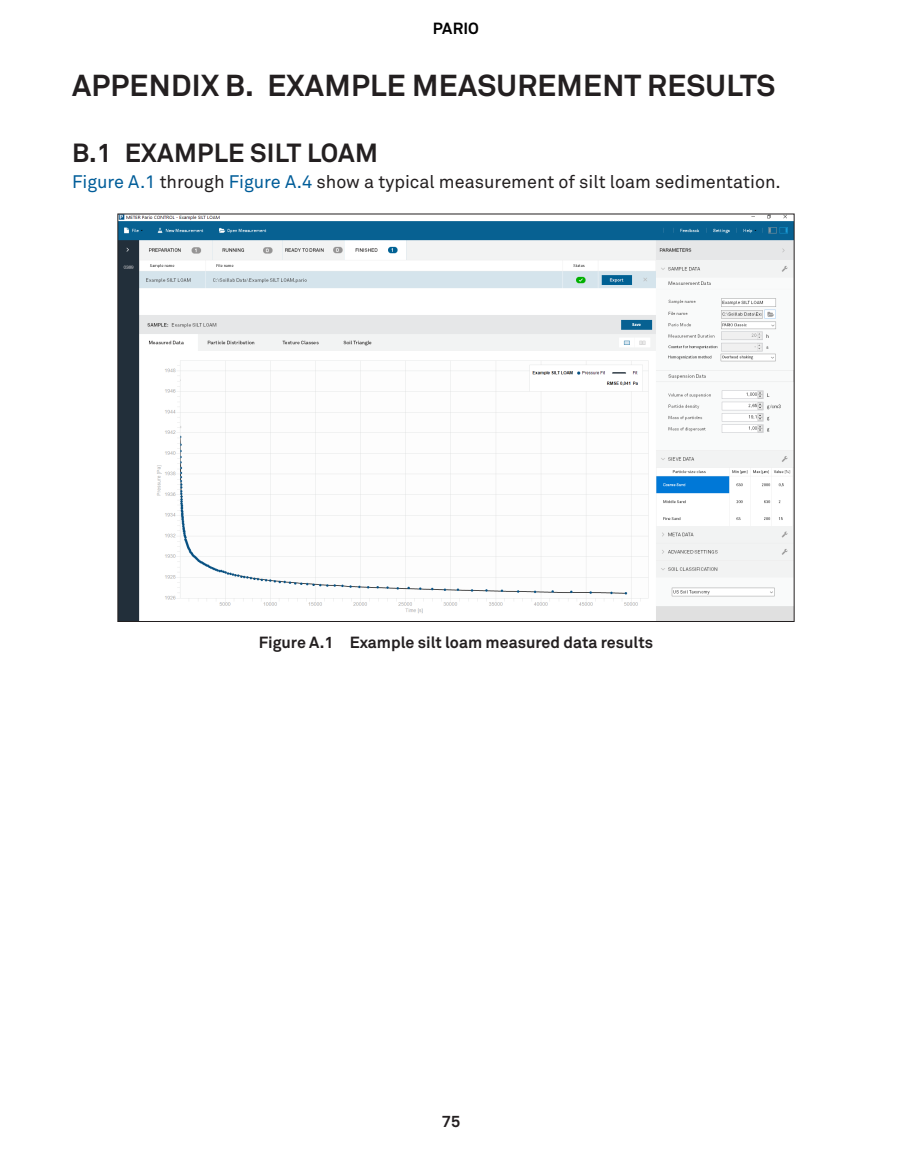
<style>
.page{position:relative;width:900px;height:1152px;background:#fff}
.page>*{position:absolute;margin:0;border:0;box-sizing:border-box;transform-origin:0 0}
.t1{font:700 30px "Akkurat Pro";letter-spacing:.01em;color:#231f20}
.t2{font:700 26px "Akkurat Pro";letter-spacing:.01em;color:#231f20}
.BodyTxtFirst{font:18px "Akkurat Pro";color:#231f20}
.t3{font:700 16px "Akkurat Pro";color:#231f20}
.t4{font:700 16px "Akkurat Pro";letter-spacing:.01em;color:#000}
.s1{color:#005d99}
</style>
<div class="page">
<img style="left:120px;top:216px;width:672px;height:404px">
<p class="t4" style="left:433px;top:18px;width:48px">PARIO</p>
<p class="t1" style="left:72px;top:67px;width:39px">Appendix</p>
<p class="t1" style="left:225px;top:67px;width:552px">B. EXAMPLE MEASUREMENT RESULTS</p>
<p class="t2" style="left:72px;top:137px;width:307px">B.1 EXAMPLE SILT LOAM</p>
<p class="BodyTxtFirst" style="left:72px;top:171px;width:710px"><span class="s1">Figure A.1</span> through <span class="s1">Figure A.4</span> show a typical measurement of silt loam sedimentation.</p>
<p class="t3" style="left:259px;top:633px;width:396px">Figure A.1 Example silt loam measured data results</p>
<p class="t3" style="left:442px;top:1111px;width:20px">75</p>
</div>
